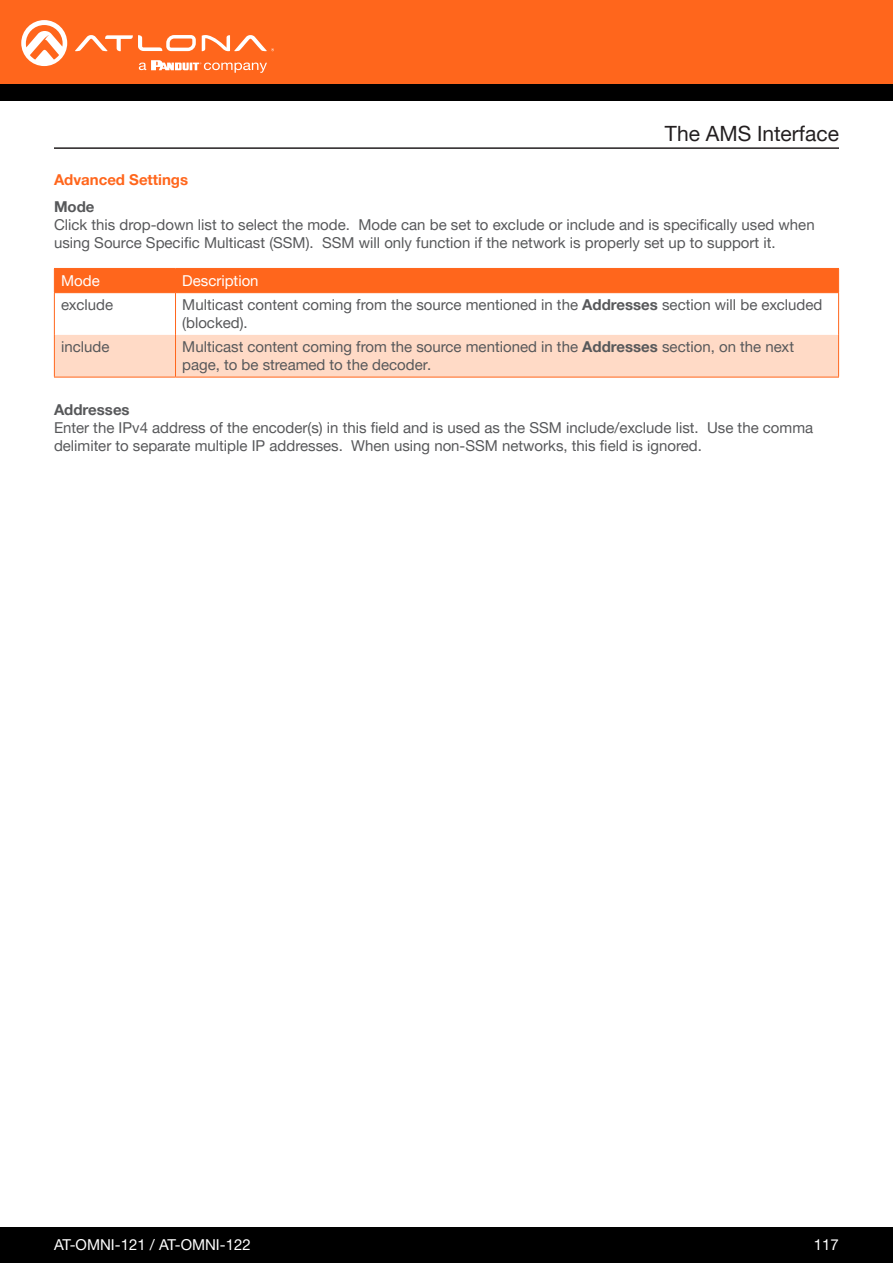
<style>
.page{position:relative;width:893px;height:1263px;background:#fff}
.page>*{position:absolute;margin:0;border:0;box-sizing:border-box;transform-origin:0 0}
.Non_TOC_Section_Head{font:21px "Helvetica Neue LTW1 G";color:#231f20}
.General_Text{font:15px/18px "Helvetica Neue LTW1 G";color:#57585a}
.Numbered_Steps{font:15px "Helvetica Neue LTW1 G";color:#fff}
.General_Text-2{font:700 15px "Helvetica Neue LTW1 G";color:#ff661c}
.General_Text-3{font:700 15px "Helvetica Neue LTW1 G";color:#57585a}
.s1{font-weight:700}
</style>
<div class="page">
<div style="left:0;top:1227px;width:893px;height:36px;background:#000"></div>
<div style="left:0;top:0;width:893px;height:84px;background:#ff661c"></div>
<div style="left:0;top:84px;width:893px;height:16px;background:#000"></div>
<svg style="left:75px;top:35px;width:121px;height:16px"></svg>
<svg style="left:202px;top:35px;width:72px;height:16px"></svg>
<svg style="left:21px;top:20px;width:46px;height:46px"></svg>
<svg style="left:139px;top:60px;width:128px;height:13px"></svg>
<div style="left:55px;top:335px;width:783px;height:42px;background:#ffdac6"></div>
<div style="left:54px;top:268px;width:785px;height:24px;background:#ff661c"></div>
<hr style="left:54px;top:293px;width:1px;height:42px;background:#ff661c">
<hr style="left:838px;top:293px;width:1px;height:42px;background:#ff661c">
<hr style="left:54px;top:335px;width:1px;height:42px;background:#ff661c">
<hr style="left:838px;top:335px;width:1px;height:42px;background:#ff661c">
<hr style="left:54px;top:377px;width:122px;height:1px;background:#ff661c">
<hr style="left:176px;top:377px;width:663px;height:1px;background:#ff661c">
<hr style="left:175px;top:293px;width:1px;height:42px;background:#ff661c">
<hr style="left:175px;top:335px;width:1px;height:42px;background:#ff661c">
<hr style="left:54px;top:292px;width:122px;height:1px;background:#ff661c">
<hr style="left:176px;top:292px;width:663px;height:1px;background:#ff661c">
<hr style="left:54px;top:147px;width:785px;height:2px;background:#231f20">
<p class="General_Text-2" style="left:54px;top:170px;width:136px">Advanced Settings</p>
<p class="Non_TOC_Section_Head" style="left:665px;top:120px;width:176px">The AMS Interface</p>
<p class="General_Text-3" style="left:54px;top:197px;width:42px">Mode</p>
<p class="General_Text" style="left:54px;top:216px;width:762px">Click this drop-down list to select the mode. Mode can be set to exclude or include and is specifically used when using Source Specific Multicast (SSM). SSM will only function if the network is properly set up to support it.</p>
<p class="Numbered_Steps" style="left:61px;top:271px;width:40px">Mode</p>
<p class="Numbered_Steps" style="left:182px;top:271px;width:78px">Description</p>
<p class="General_Text" style="left:61px;top:296px;width:53px">exclude</p>
<p class="General_Text" style="left:182px;top:296px;width:642px">Multicast content coming from the source mentioned in the <span class="s1">Addresses</span> section will be excluded (blocked).</p>
<p class="General_Text" style="left:61px;top:338px;width:50px">include</p>
<p class="General_Text" style="left:182px;top:338px;width:613px">Multicast content coming from the source mentioned in the <span class="s1">Addresses</span> section, on the next page, to be streamed to the decoder.</p>
<p class="General_Text-3" style="left:54px;top:400px;width:77px">Addresses</p>
<p class="General_Text" style="left:54px;top:418px;width:761px">Enter the IPv4 address of the encoder(s) in this field and is used as the SSM include/exclude list. Use the comma delimiter to separate multiple IP addresses. When using non-SSM networks, this field is ignored.</p>
<p class="Numbered_Steps" style="left:54px;top:1235px;width:198px">AT-OMNI-121 / AT-OMNI-122</p>
<p class="Numbered_Steps" style="left:814px;top:1235px;width:27px">117</p>
</div>
